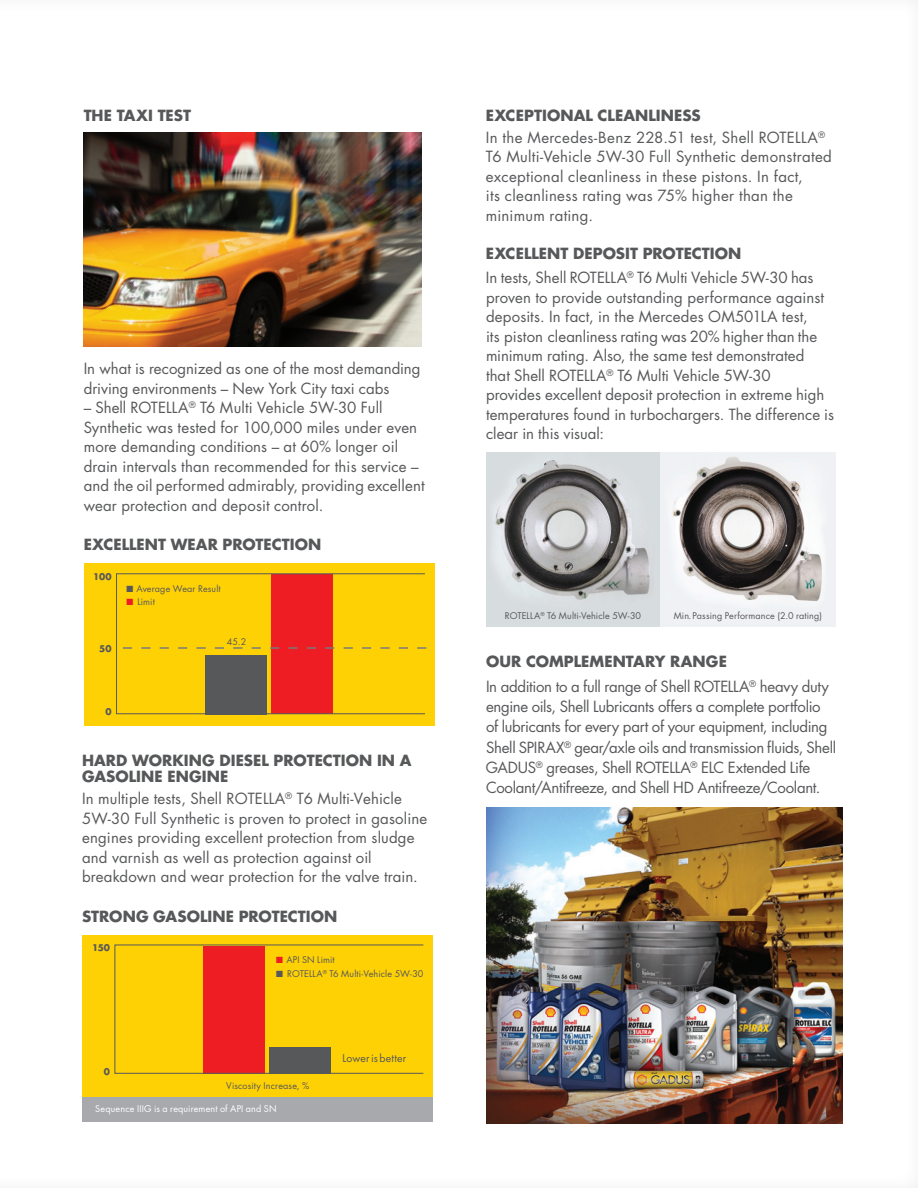
<style>
.page{position:relative;width:918px;height:1188px;background:#fff}
.page>*{position:absolute;margin:0;border:0;box-sizing:border-box;transform-origin:0 0}
.t1{font:15px/19.5px "Futura Std";letter-spacing:.005em;color:#57585a}
.t2{font:15px/20.2px "Futura Std";letter-spacing:-.02em;color:#57585a}
.t3{font:700 15px/16.5px "Futura Std";letter-spacing:.005em;color:#57585a}
.t4{font:10.5px "Futura Std";letter-spacing:.015em;color:#57585a}
.t5{font:9px "Futura Std";letter-spacing:.015em;color:#57585a}
.t6{font:9px "Futura Std";letter-spacing:.02em;color:#fff}
.t7{font:700 9px "Futura Std";letter-spacing:.01em;color:#57585a}
.s1{color:#ee1d23}
.s2{font-weight:700}
</style>
<div class="page">
<div style="left:84px;top:563px;width:351px;height:163px;background:#fed105"></div>
<div style="left:205px;top:655px;width:62px;height:59px;background:#57585a"></div>
<div style="left:271px;top:574px;width:62px;height:140px;background:#ee1d23"></div>
<div style="left:116px;top:573px;width:309px;height:141px;border:1px solid #57585a"></div>
<svg style="left:123px;top:647px;width:303px;height:2px"></svg>
<img style="left:486px;top:452px;width:349px;height:175px">
<div style="left:82px;top:935px;width:351px;height:162px;background:#fed105"></div>
<div style="left:269px;top:1047px;width:62px;height:27px;background:#57585a"></div>
<div style="left:203px;top:946px;width:62px;height:128px;background:#ee1d23"></div>
<div style="left:115px;top:945px;width:309px;height:129px;border:1px solid #57585a"></div>
<div style="left:82px;top:1097px;width:351px;height:25px;background:#a8a9ad"></div>
<img style="left:84px;top:132px;width:337px;height:214px">
<img style="left:486px;top:807px;width:356px;height:317px">
<p class="t3" style="left:84px;top:107px;width:109px">THE TAXI TEST</p>
<p class="t1" style="left:84px;top:359px;width:338px">In what is recognized as one of the most demanding driving environments – New York City taxi cabs</p>
<p class="t1" style="left:84px;top:398px;width:342px">– Shell ROTELLA<sup>®</sup> T6 Multi Vehicle 5W-30 Full Synthetic was tested for 100,000 miles under even more demanding conditions – at 60% longer oil drain intervals than recommended for this service – and the oil performed admirably, providing excellent wear protection and deposit control.</p>
<p class="t3" style="left:84px;top:536px;width:239px">EXCELLENT WEAR PROTECTION</p>
<p class="t7" style="left:93px;top:571px;width:20px">100</p>
<p class="t7" style="left:99px;top:643px;width:14px">50</p>
<p class="t5" style="left:126px;top:583px;width:96px">■ Average Wear Result</p>
<p class="t5" style="left:126px;top:596px;width:30px"><span class="s1">■</span> Limit</p>
<p class="t5" style="left:227px;top:636px;width:21px">45.2</p>
<p class="t7" style="left:106px;top:706px;width:8px">0</p>
<p class="t3" style="left:82px;top:752px;width:331px">HARD WORKING DIESEL PROTECTION IN A<br>GASOLINE ENGINE</p>
<p class="t1" style="left:82px;top:789px;width:347px">In multiple tests, Shell ROTELLA<sup>®</sup> T6 Multi-Vehicle 5W-30 Full Synthetic is proven to protect in gasoline engines providing excellent protection from sludge and varnish as well as protection against oil breakdown and wear protection for the valve train.</p>
<p class="t3" style="left:82px;top:908px;width:257px">STRONG GASOLINE PROTECTION</p>
<p class="t7" style="left:92px;top:942px;width:20px">150</p>
<p class="t7" style="left:104px;top:1066px;width:8px">0</p>
<p class="t5" style="left:276px;top:954px;width:60px"><span class="s1">■</span> API SN Limit</p>
<p class="t5" style="left:276px;top:968px;width:149px">■ ROTELLA<sup>®</sup> T6 Multi-Vehicle 5W-30</p>
<p class="t4" style="left:342px;top:1051px;width:65px">Lower is better</p>
<p class="t5" style="left:226px;top:1080px;width:85px">Viscosity Increase, %</p>
<p class="t6" style="left:95px;top:1103px;width:183px">Sequence IIIG is a requirement of API and SN</p>
<p class="t1" style="left:486px;top:105px;width:341px;line-height:21.9px"><span class="s2">EXCEPTIONAL CLEANLINESS<br></span>In the Mercedes-Benz 228.51 test, Shell ROTELLA<sup>®</sup></p>
<p class="t1" style="left:486px;top:147px;width:347px">T6 Multi-Vehicle 5W-30 Full Synthetic demonstrated exceptional cleanliness in these pistons. In fact,<br>its cleanliness rating was 75% higher than the minimum rating.</p>
<p class="t1" style="left:486px;top:242px;width:329px;line-height:24.2px"><span class="s2">EXCELLENT DEPOSIT PROTECTION<br></span>In tests, Shell ROTELLA<sup>®</sup> T6 Multi Vehicle 5W-30 has</p>
<p class="t1" style="left:486px;top:288px;width:349px">proven to provide outstanding performance against deposits. In fact, in the Mercedes OM501LA test,<br>its piston cleanliness rating was 20% higher than the minimum rating. Also, the same test demonstrated<br>that Shell ROTELLA<sup>®</sup> T6 Multi Vehicle 5W-30<br>provides excellent deposit protection in extreme high temperatures found in turbochargers. The difference is clear in this visual:</p>
<p class="t5" style="left:505px;top:610px;width:138px">ROTELLA<sup>®</sup> T6 Multi-Vehicle 5W-30</p>
<p class="t5" style="left:674px;top:610px;width:150px">Min. Passing Performance (2.0 rating)</p>
<p class="t2" style="left:486px;top:649px;width:344px;line-height:24.9px"><span class="s2">OUR COMPLEMENTARY RANGE<br></span>In addition to a full range of Shell ROTELLA<sup>®</sup> heavy duty</p>
<p class="t2" style="left:486px;top:697px;width:352px">engine oils, Shell Lubricants offers a complete portfolio of lubricants for every part of your equipment, including Shell SPIRAX<sup>®</sup> gear/axle oils and transmission fluids, Shell GADUS<sup>®</sup> greases, Shell ROTELLA<sup>®</sup> ELC Extended Life Coolant/Antifreeze, and Shell HD Antifreeze/Coolant.</p>
</div>
